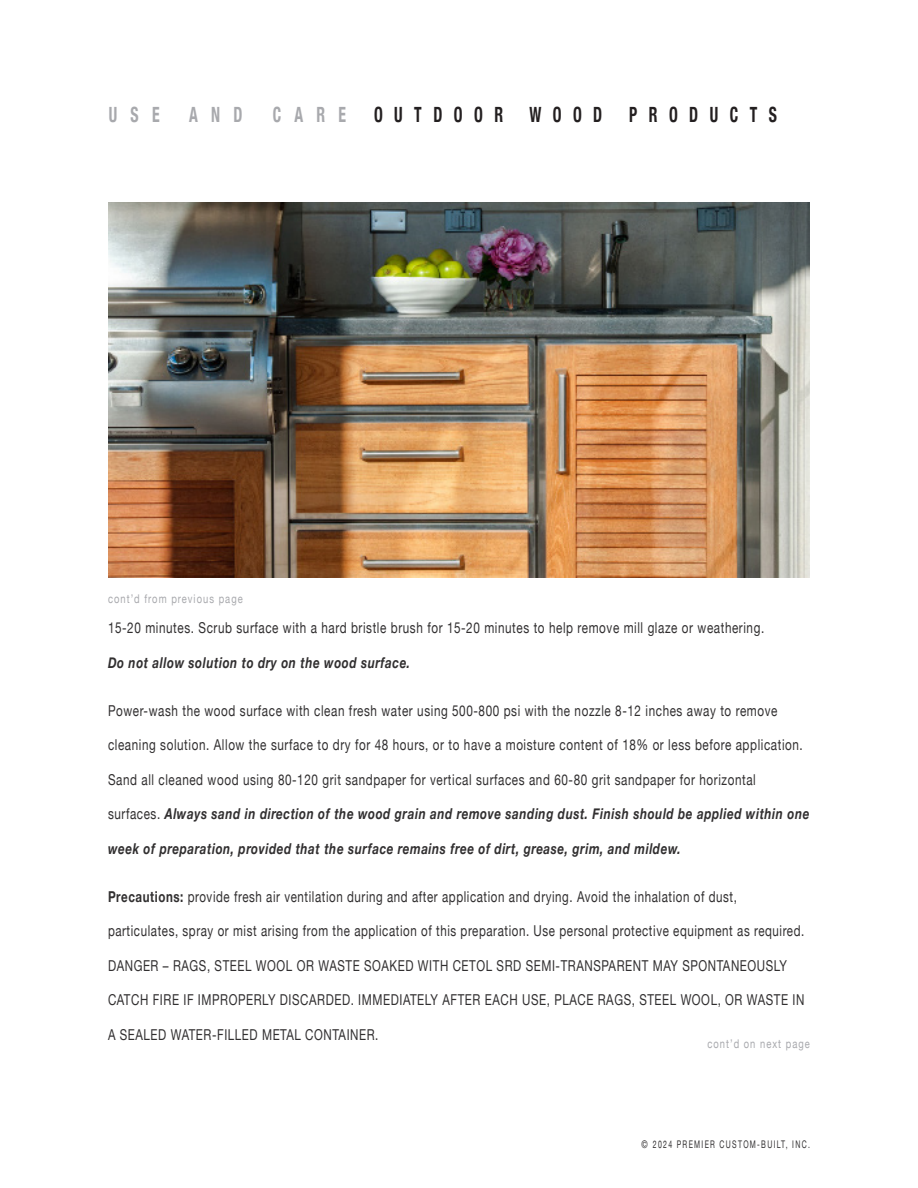
<style>
.page{position:relative;width:918px;height:1188px;background:#fff}
.page>*{position:absolute;margin:0;border:0;box-sizing:border-box;transform-origin:0 0}
.Subtitle{font:700 condensed 21px "Helvetica Neue";letter-spacing:.73em;color:#231f20;scale:.75 1}
.t1{font:700 condensed 21px "Helvetica Neue";letter-spacing:.84em;color:#a8a9ad;scale:.75 1}
.BODY{font:15px "Helvetica Neue";letter-spacing:.05em;color:#312f30;scale:.77 1}
.BODY-2{font:15px "Helvetica Neue";letter-spacing:.05em;color:#312f30;scale:.78 1}
.BODY-3{font:italic 700 15px "Helvetica Neue";letter-spacing:.05em;color:#312f30;scale:.78 1}
.BODY-4{font:12px "Helvetica Neue";letter-spacing:.11em;color:#a8a9ad;scale:.78 1}
.t2{font:10.5px "Helvetica Neue";letter-spacing:.19em;color:#312f30;scale:.75 1}
.s1{font-weight:400;font-style:normal}
.s2{font-weight:700}
</style>
<div class="page">
<img style="left:108px;top:202px;width:702px;height:376px">
<h1 class="t1" style="left:109px;top:97px;width:69px">USE</h1>
<h1 class="t1" style="left:189px;top:97px;width:73px">AND</h1>
<h1 class="t1" style="left:273px;top:97px;width:99px">CARE</h1>
<p class="Subtitle" style="left:374px;top:97px;width:306px">OUTDOOR WOOD</p>
<p class="Subtitle" style="left:629px;top:97px;width:199px">PRODUCTS</p>
<p class="BODY-4" style="left:108px;top:590px;width:174px">cont’d from previous page</p>
<p class="BODY-2" style="left:108px;top:617px;width:843px">15-20 minutes. Scrub surface with a hard bristle brush for 15-20 minutes to help remove mill glaze or weathering.</p>
<p class="BODY-3" style="left:108px;top:651px;width:389px">Do not allow solution to dry on the wood surface.</p>
<p class="BODY-2" style="left:108px;top:699px;width:860px">Power-wash the wood surface with clean fresh water using 500-800 psi with the nozzle 8-12 inches away to remove</p>
<p class="BODY-2" style="left:108px;top:734px;width:892px">cleaning solution. Allow the surface to dry for 48 hours, or to have a moisture content of 18% or less before application.</p>
<p class="BODY-2" style="left:108px;top:768px;width:832px">Sand all cleaned wood using 80-120 grit sandpaper for vertical surfaces and 60-80 grit sandpaper for horizontal</p>
<p class="BODY-3" style="left:108px;top:802px;width:901px"><span class="s1">surfaces.</span> Always sand in direction of the wood grain and remove sanding dust. Finish should be applied within one</p>
<p class="BODY-3" style="left:108px;top:837px;width:736px">week of preparation, provided that the surface remains free of dirt, grease, grim, and mildew.</p>
<p class="BODY" style="left:108px;top:885px;width:818px"><span class="s2">Precautions:</span> provide fresh air ventilation during and after application and drying. Avoid the inhalation of dust,</p>
<p class="BODY" style="left:108px;top:920px;width:906px">particulates, spray or mist arising from the application of this preparation. Use personal protective equipment as required.</p>
<p class="BODY" style="left:108px;top:954px;width:883px">DANGER – RAGS, STEEL WOOL OR WASTE SOAKED WITH CETOL SRD SEMI-TRANSPARENT MAY SPONTANEOUSLY</p>
<p class="BODY" style="left:108px;top:989px;width:906px">CATCH FIRE IF IMPROPERLY DISCARDED. IMMEDIATELY AFTER EACH USE, PLACE RAGS, STEEL WOOL, OR WASTE IN</p>
<p class="BODY" style="left:108px;top:1023px;width:353px">A SEALED WATER-FILLED METAL CONTAINER.</p>
<p class="BODY-4" style="left:707px;top:1035px;width:133px">cont’d on next page</p>
<p class="t2" style="left:641px;top:1137px;width:226px">© 2024 PREMIER CUSTOM-BUILT, INC.</p>
</div>
